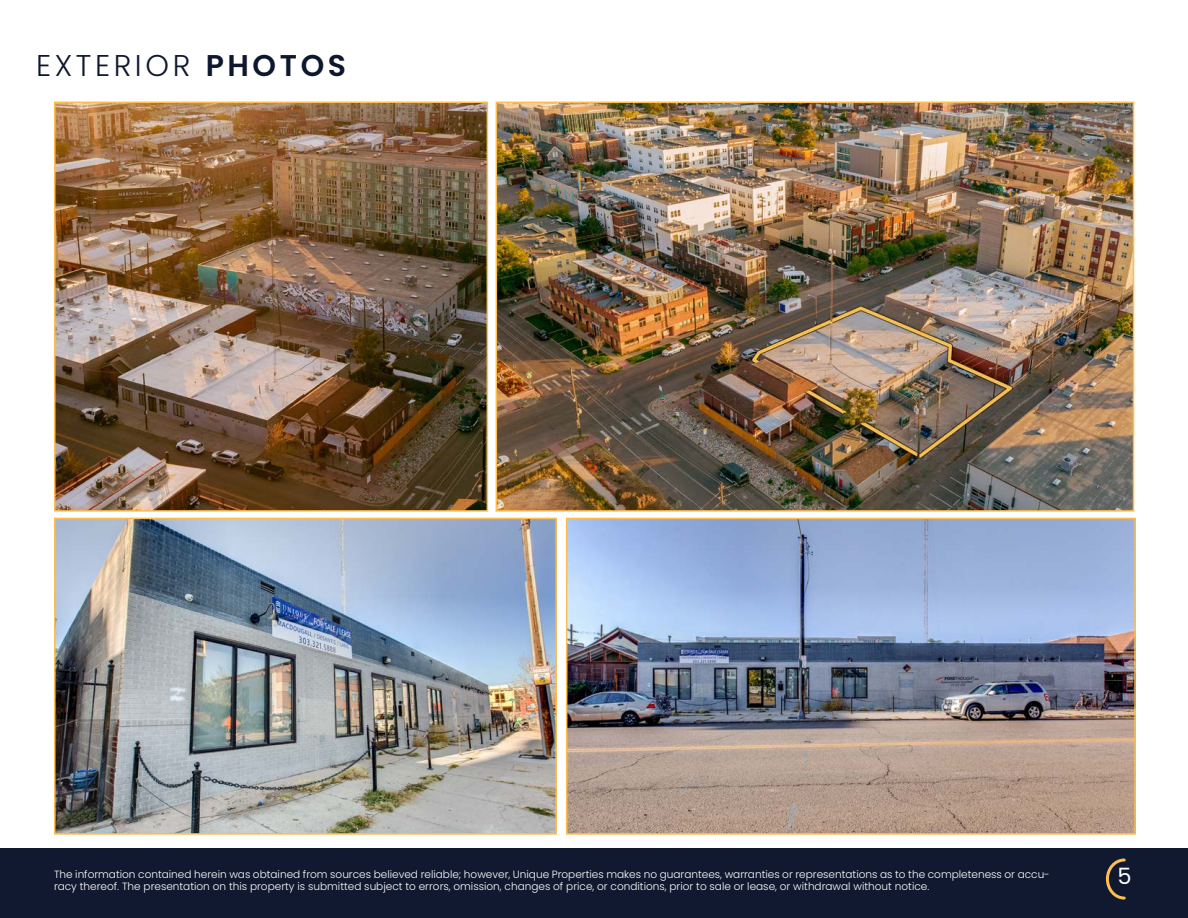
<style>
.page{position:relative;width:1188px;height:918px;background:#fff}
.page>*{position:absolute;margin:0;border:0;box-sizing:border-box;transform-origin:0 0}
.t1{font:300 30px "Poppins";letter-spacing:.12em;color:#0d172e}
.t2{font:22.5px "Poppins";color:#fff}
.t3{font:300 10.5px/12.6px "Poppins";color:#fff}
.s1{font-weight:600}
</style>
<div class="page">
<div style="left:0;top:848px;width:1188px;height:70px;background:#10192f"></div>
<svg style="left:1105px;top:858px;width:21px;height:42px"></svg>
<img style="left:499px;top:105px;width:632px;height:404px">
<div style="left:496px;top:102px;width:638px;height:410px;border:2px solid #fdbe4f"></div>
<img style="left:57px;top:521px;width:497px;height:311px">
<div style="left:54px;top:518px;width:503px;height:317px;border:2px solid #fdbe4f"></div>
<img style="left:569px;top:521px;width:564px;height:311px">
<div style="left:566px;top:518px;width:570px;height:317px;border:2px solid #fdbe4f"></div>
<img style="left:57px;top:105px;width:428px;height:404px">
<div style="left:54px;top:102px;width:434px;height:410px;border:2px solid #fdbe4f"></div>
<p class="t1" style="left:36px;top:48px;width:312px">EXTERIOR <span class="s1">PHOTOS</span></p>
<p class="t3" style="left:54px;top:868px;width:997px">The information contained herein was obtained from sources believed reliable; however, Unique Properties makes no guarantees, warranties or representations as to the completeness or accu&shy;racy thereof. The presentation on this property is submitted subject to errors, omission, changes of price, or conditions, prior to sale or lease, or withdrawal without notice.</p>
<h2 class="t2" style="left:1118px;top:863px;width:16px">5</h2>
</div>
